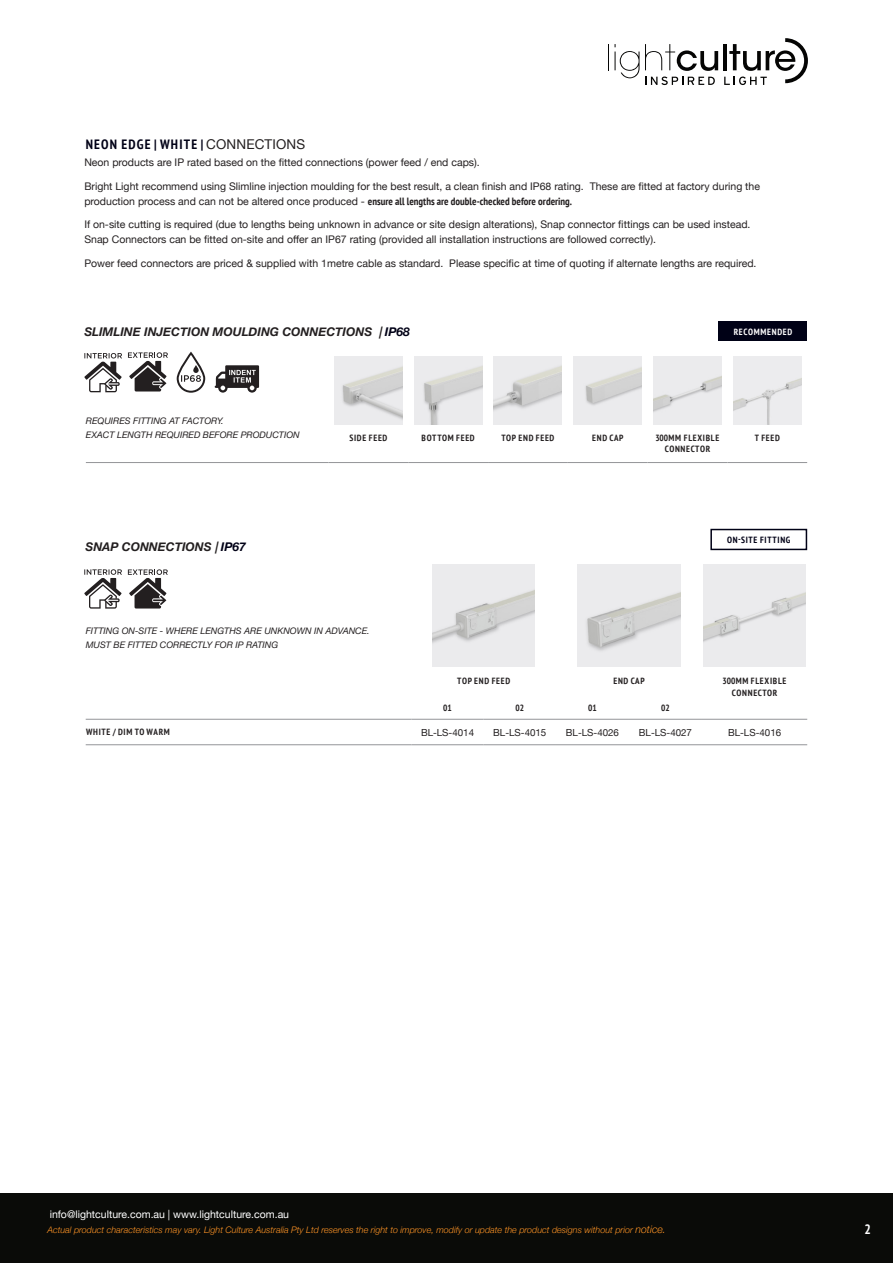
<style>
.page{position:relative;width:893px;height:1263px;background:#fff}
.page>*{position:absolute;margin:0;border:0;box-sizing:border-box;transform-origin:0 0}
.t1{font:700 condensed 13.5px "PT Sans";letter-spacing:.09em;color:#000116}
.t2{font:700 condensed 13.5px "PT Sans";color:#fff}
.t3{font:italic 700 12px "Helvetica Neue";color:#231f20}
.t4{font:10.5px/15px "Helvetica Neue";color:#231f20}
.t5{font:10.5px "Helvetica Neue";color:#fff}
.t6{font:9.75px "Helvetica Neue";color:#231f20}
.t7{font:italic 300 9px "Helvetica Neue";color:#ff9425}
.t8{font:italic 9px "Helvetica Neue";color:#231f20}
.t9{font:700 condensed 9px/12px "PT Sans";letter-spacing:.08em;color:#231f20;text-align:center}
.t10{font:700 condensed 9px "PT Sans";letter-spacing:.08em;color:#000116}
.t11{font:700 condensed 9px "PT Sans";letter-spacing:.08em;color:#fff}
.s1{font-family:"Helvetica Neue";font-weight:400;font-stretch:normal;color:#231f20}
.s2{font-family:"PT Sans";font-weight:700;font-stretch:condensed}
.s3{color:#000116}
.s4{font-size:10.5px}
</style>
<div class="page">
<svg style="left:608px;top:44px;width:1px;height:26px"></svg>
<svg style="left:615px;top:44px;width:24px;height:34px"></svg>
<svg style="left:645px;top:44px;width:73px;height:27px"></svg>
<hr style="left:723px;top:44px;width:4px;height:26px;background:#050504">
<svg style="left:645px;top:77px;width:70px;height:8px"></svg>
<svg style="left:724px;top:38px;width:84px;height:47px"></svg>
<div style="left:0;top:1193px;width:893px;height:70px;background:#0a0b08"></div>
<svg style="left:128px;top:569px;width:40px;height:39px"></svg>
<svg style="left:128px;top:352px;width:40px;height:39px"></svg>
<svg style="left:84px;top:569px;width:38px;height:40px"></svg>
<svg style="left:84px;top:353px;width:38px;height:39px"></svg>
<svg style="left:215px;top:365px;width:44px;height:28px"></svg>
<div style="left:177px;top:352px;width:28px;height:41px;border:2px solid #231f20;border-radius:13px"></div>
<svg style="left:193px;top:365px;width:6px;height:8px"></svg>
<svg style="left:181px;top:375px;width:20px;height:7px"></svg>
<div style="left:719px;top:321px;width:88px;height:20px;background:#000116"></div>
<div style="left:710px;top:529px;width:97px;height:21px;border:2px solid #000116"></div>
<hr style="left:86px;top:719px;width:325px;height:1px;background:#939598">
<hr style="left:411px;top:719px;width:73px;height:1px;background:#939598">
<hr style="left:484px;top:719px;width:72px;height:1px;background:#939598">
<hr style="left:556px;top:719px;width:73px;height:1px;background:#939598">
<hr style="left:629px;top:719px;width:73px;height:1px;background:#939598">
<hr style="left:702px;top:719px;width:105px;height:1px;background:#939598">
<hr style="left:86px;top:744px;width:325px;height:1px;background:#939598">
<hr style="left:411px;top:744px;width:73px;height:1px;background:#939598">
<hr style="left:484px;top:744px;width:72px;height:1px;background:#939598">
<hr style="left:556px;top:744px;width:73px;height:1px;background:#939598">
<hr style="left:629px;top:744px;width:73px;height:1px;background:#939598">
<hr style="left:702px;top:744px;width:105px;height:1px;background:#939598">
<img style="left:433px;top:565px;width:102px;height:102px">
<img style="left:578px;top:565px;width:102px;height:102px">
<img style="left:704px;top:565px;width:102px;height:102px">
<hr style="left:86px;top:462px;width:242px;height:1px;background:#939598">
<hr style="left:328px;top:462px;width:80px;height:1px;background:#939598">
<hr style="left:408px;top:462px;width:80px;height:1px;background:#939598">
<hr style="left:488px;top:462px;width:80px;height:1px;background:#939598">
<hr style="left:568px;top:462px;width:80px;height:1px;background:#939598">
<hr style="left:648px;top:462px;width:79px;height:1px;background:#939598">
<hr style="left:727px;top:462px;width:80px;height:1px;background:#939598">
<img style="left:334px;top:356px;width:68px;height:68px">
<img style="left:414px;top:356px;width:68px;height:68px">
<img style="left:494px;top:356px;width:68px;height:68px">
<img style="left:574px;top:356px;width:68px;height:68px">
<img style="left:653px;top:356px;width:68px;height:68px">
<img style="left:733px;top:356px;width:68px;height:68px">
<p class="t1" style="left:86px;top:135px;width:221px">NEON EDGE | WHITE | <span class="s1">CONNECTIONS</span></p>
<p class="t4" style="left:84px;top:156px;width:397px">Neon products are IP rated based on the fitted connections (power feed / end caps).</p>
<p class="t4" style="left:84px;top:179px;width:677px">Bright Light recommend using Slimline injection moulding for the best result, a clean finish and IP68 rating. These are fitted at factory during the production process and can not be altered once produced - <span class="s2">ensure all lengths are double-checked before ordering.</span></p>
<p class="t4" style="left:84px;top:218px;width:668px">If on-site cutting is required (due to lengths being unknown in advance or site design alterations), Snap connector fittings can be used instead.<br>Snap Connectors can be fitted on-site and offer an IP67 rating (provided all installation instructions are followed correctly).</p>
<p class="t4" style="left:84px;top:256px;width:674px">Power feed connectors are priced &amp; supplied with 1metre cable as standard. Please specific at time of quoting if alternate lengths are required.</p>
<p class="t3" style="left:84px;top:322px;width:327px">SLIMLINE INJECTION MOULDING CONNECTIONS | <span class="s3">IP68</span></p>
<p class="t11" style="left:734px;top:326px;width:60px">RECOMMENDED</p>
<p class="t8" style="left:86px;top:414px;width:139px">REQUIRES FITTING AT FACTORY.</p>
<p class="t8" style="left:86px;top:429px;width:215px">EXACT LENGTH REQUIRED BEFORE PRODUCTION</p>
<p class="t9" style="left:349px;top:432px;width:39px">SIDE FEED</p>
<p class="t9" style="left:422px;top:432px;width:55px">BOTTOM FEED</p>
<p class="t9" style="left:502px;top:432px;width:54px">TOP END FEED</p>
<p class="t9" style="left:592px;top:432px;width:33px">END CAP</p>
<p class="t9" style="left:655px;top:433px;width:65px;line-height:10.8px">300MM FLEXIBLE<br>CONNECTOR</p>
<p class="t9" style="left:755px;top:432px;width:27px">T FEED</p>
<p class="t3" style="left:86px;top:538px;width:162px">SNAP CONNECTIONS | <span class="s3">IP67</span></p>
<p class="t8" style="left:86px;top:624px;width:286px">FITTING ON-SITE - WHERE LENGTHS ARE UNKNOWN IN ADVANCE.</p>
<p class="t8" style="left:86px;top:639px;width:194px">MUST BE FITTED CORRECTLY FOR IP RATING</p>
<p class="t10" style="left:727px;top:534px;width:65px">ON-SITE FITTING</p>
<p class="t9" style="left:457px;top:674px;width:54px">TOP END FEED</p>
<p class="t9" style="left:613px;top:674px;width:33px">END CAP</p>
<p class="t9" style="left:722px;top:674px;width:65px">300MM FLEXIBLE<br>CONNECTOR</p>
<p class="t9" style="left:443px;top:701px;width:10px">01</p>
<p class="t9" style="left:516px;top:701px;width:10px">02</p>
<p class="t9" style="left:588px;top:701px;width:10px">01</p>
<p class="t9" style="left:661px;top:701px;width:10px">02</p>
<p class="t9" style="left:86px;top:726px;width:85px">WHITE / DIM TO WARM</p>
<p class="t6" style="left:421px;top:725px;width:55px">BL-LS-4014</p>
<p class="t6" style="left:493px;top:725px;width:55px">BL-LS-4015</p>
<p class="t6" style="left:566px;top:725px;width:55px">BL-LS-4026</p>
<p class="t6" style="left:639px;top:725px;width:55px">BL-LS-4027</p>
<p class="t6" style="left:728px;top:725px;width:55px">BL-LS-4016</p>
<p class="t5" style="left:50px;top:1206px;width:241px">info@lightculture.com.au | www.lightculture.com.au</p>
<p class="t7" style="left:47px;top:1223px;width:620px">Actual product characteristics may vary. Light Culture Australia Pty Ltd reserves the right to improve, modify or update the product designs without prior <span class="s4">notice.</span></p>
<p class="t2" style="left:864px;top:1220px;width:8px">2</p>
</div>
